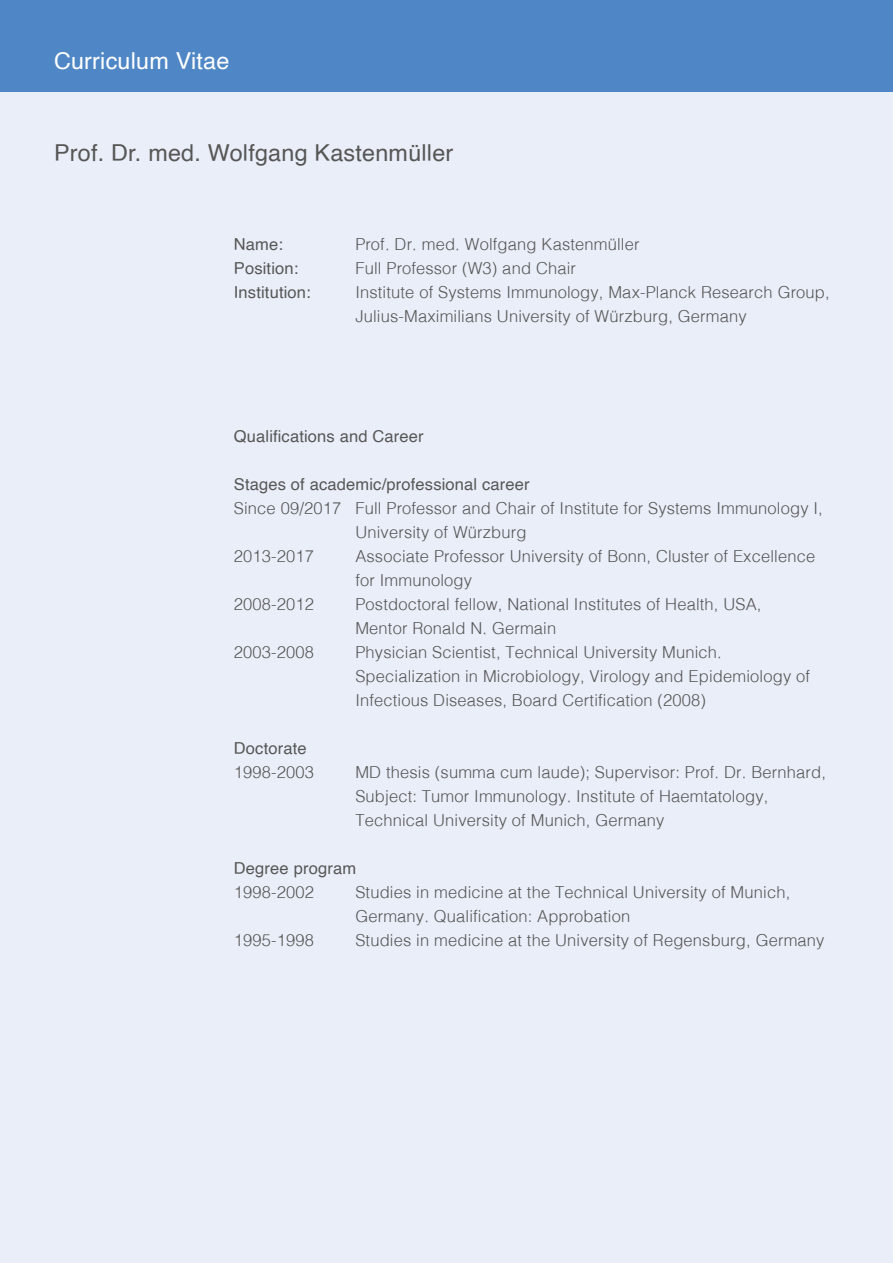
<style>
.page{position:relative;width:893px;height:1263px;background:#fff}
.page>*{position:absolute;margin:0;border:0;box-sizing:border-box;transform-origin:0 0}
.t1{font:23.4px "Helvetica";letter-spacing:.01em;color:#565655}
.t2{font:23.4px "Helvetica";letter-spacing:.01em;color:#fff}
.t3{font:300 16.5px/24px "Helv";letter-spacing:.01em;color:#565655}
.t4{font:16.5px "Helvetica";letter-spacing:.01em;color:#565655}
</style>
<div class="page">
<div style="left:0;top:92px;width:893px;height:1171px;background:#e9eef9"></div>
<div style="left:0;top:0;width:893px;height:92px;background:#4f87c6"></div>
<h1 class="t2" style="left:54px;top:42px;width:177px">Curriculum Vitae</h1>
<h3 class="t1" style="left:54px;top:135px;width:401px">Prof. Dr. med. Wolfgang Kastenmüller</h3>
<p class="t4" style="left:234px;top:231px;width:51px">Name:</p>
<p class="t3" style="left:355px;top:232px;width:286px">Prof. Dr. med. Wolfgang Kastenmüller</p>
<p class="t4" style="left:234px;top:256px;width:66px">Position:</p>
<p class="t3" style="left:355px;top:256px;width:222px">Full Professor (W3) and Chair</p>
<p class="t4" style="left:234px;top:280px;width:79px">Institution:</p>
<p class="t3" style="left:355px;top:280px;width:476px">Institute of Systems Immunology, Max-Planck Research Group,<br>Julius-Maximilians University of Würzburg, Germany</p>
<p class="t4" style="left:234px;top:424px;width:191px">Qualifications and Career</p>
<p class="t4" style="left:234px;top:472px;width:297px">Stages of academic/professional career</p>
<p class="t3" style="left:355px;top:496px;width:469px;text-indent:-122px">Since 09/2017 Full Professor and Chair of Institute for Systems Immunology I,<br>University of Würzburg</p>
<p class="t3" style="left:234px;top:544px;width:82px">2013-2017</p>
<p class="t3" style="left:355px;top:544px;width:461px">Associate Professor University of Bonn, Cluster of Excellence for Immunology</p>
<p class="t3" style="left:234px;top:592px;width:82px">2008-2012</p>
<p class="t3" style="left:355px;top:592px;width:408px">Postdoctoral fellow, National Institutes of Health, USA,<br>Mentor Ronald N. Germain</p>
<p class="t3" style="left:234px;top:640px;width:82px">2003-2008</p>
<p class="t3" style="left:355px;top:640px;width:456px">Physician Scientist, Technical University Munich.<br>Specialization in Microbiology, Virology and Epidemiology of<br>Infectious Diseases, Board Certification (2008)</p>
<p class="t4" style="left:234px;top:736px;width:74px">Doctorate</p>
<p class="t3" style="left:234px;top:760px;width:82px">1998-2003</p>
<p class="t3" style="left:355px;top:760px;width:472px">MD thesis (summa cum laude); Supervisor: Prof. Dr. Bernhard,<br>Subject: Tumor Immunology. Institute of Haemtatology,<br>Technical University of Munich, Germany</p>
<p class="t4" style="left:234px;top:856px;width:124px">Degree program</p>
<p class="t3" style="left:234px;top:880px;width:82px">1998-2002</p>
<p class="t3" style="left:355px;top:880px;width:436px">Studies in medicine at the Technical University of Munich,<br>Germany. Qualification: Approbation</p>
<p class="t3" style="left:234px;top:928px;width:82px">1995-1998</p>
<p class="t3" style="left:355px;top:928px;width:471px">Studies in medicine at the University of Regensburg, Germany</p>
</div>
